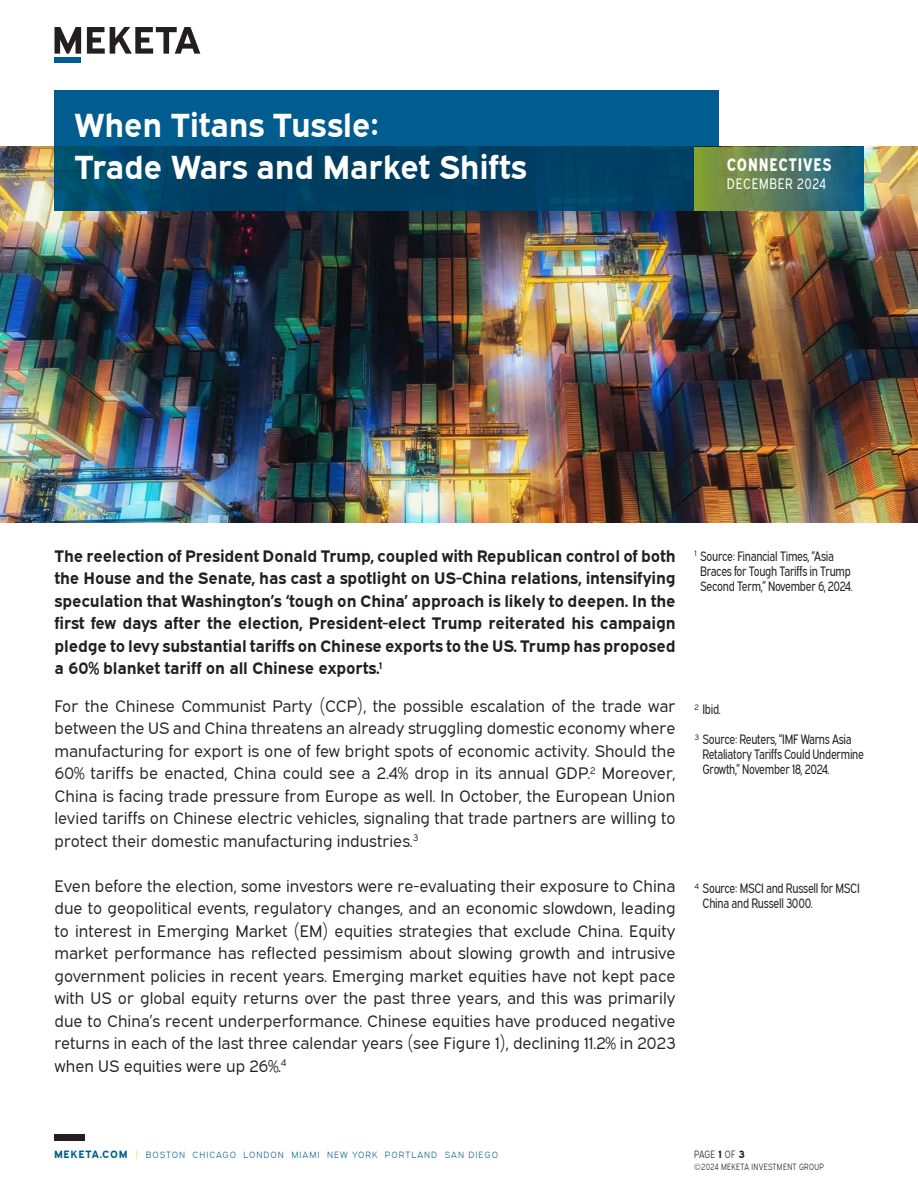
<style>
.page{position:relative;width:918px;height:1188px;background:#fff}
.page>*{position:absolute;margin:0;border:0;box-sizing:border-box;transform-origin:0 0}
.t1{font:700 33px/42px "Expressway Rg";letter-spacing:-.01em;color:#fff}
.Sidebar_-_Header{font:700 18px "Expressway Cd Rg";letter-spacing:.05em;color:#fff}
.t2{font:16.5px/22.5px "Expressway Bk";color:#231f20;text-align:justify}
.t3{font:700 16.5px/22.5px "Expressway Rg";letter-spacing:-.01em;color:#231f20;text-align:justify}
.Sidebar_-_Header-2{font:15px "Expressway Cd Bk";letter-spacing:.05em;color:#fff}
.Sidebar_-_Notes{font:13.5px/15px "Expressway Cd Bk";letter-spacing:-.02em;color:#231f20}
.t4{font:10.5px "Expressway Cd Lt";letter-spacing:.02em;color:#231f20}
.t5{font:9px "Expressway Lt";letter-spacing:.11em;color:#015d8f}
.t6{font:9px "Expressway Cd Lt";letter-spacing:.04em;color:#231f20}
.s1{font-family:"Expressway Rg";font-weight:700;font-size:10.5px}
.s2{font-family:"Expressway Cd Lt";font-size:10.5px;color:#feca0a}
.s3{font-family:"Expressway Rg";font-weight:700}
.s4{font-family:"Expressway Lt"}
</style>
<div class="page">
<div style="left:54px;top:1134px;width:31px;height:7px;background:#231f20"></div>
<svg style="left:55px;top:27px;width:145px;height:27px"></svg>
<div style="left:55px;top:57px;width:26px;height:6px;background:#015d8f"></div>
<img style="left:0;top:147px;width:918px;height:376px">
<svg style="left:54px;top:90px;width:665px;height:121px;background:#004e78"></svg>
<svg style="left:694px;top:147px;width:170px;height:64px;background:#537d5e"></svg>
<p class="t1" style="left:75px;top:103px;width:454px">When Titans Tussle:<br>Trade Wars and Market Shifts</p>
<p class="Sidebar_-_Header" style="left:727px;top:153px;width:106px">CONNECTIVES</p>
<p class="Sidebar_-_Header-2" style="left:727px;top:174px;width:101px">DECEMBER 2024</p>
<p class="t3" style="left:55px;top:544px;width:623px">The reelection of President Donald Trump, coupled with Republican control of both the House and the Senate, has cast a spotlight on US-China relations, intensifying speculation that Washington’s ‘tough on China’ approach is likely to deepen. In the first few days after the election, President-elect Trump reiterated his campaign pledge to levy substantial tariffs on Chinese exports to the US. Trump has proposed a 60% blanket tariff on all Chinese exports.<sup>1</sup></p>
<p class="t2" style="left:55px;top:694px;width:623px">For the Chinese Communist Party (CCP), the possible escalation of the trade war between the US and China threatens an already struggling domestic economy where manufacturing for export is one of few bright spots of economic activity. Should the 60% tariffs be enacted, China could see a 2.4% drop in its annual GDP.<sup>2</sup> Moreover, China is facing trade pressure from Europe as well. In October, the European Union levied tariffs on Chinese electric vehicles, signaling that trade partners are willing to protect their domestic manufacturing industries.<sup>3</sup></p>
<p class="t2" style="left:55px;top:874px;width:623px">Even before the election, some investors were re-evaluating their exposure to China due to geopolitical events, regulatory changes, and an economic slowdown, leading to interest in Emerging Market (EM) equities strategies that exclude China. Equity market performance has reflected pessimism about slowing growth and intrusive government policies in recent years. Emerging market equities have not kept pace with US or global equity returns over the past three years, and this was primarily due to China’s recent underperformance. Chinese equities have produced negative returns in each of the last three calendar years (see Figure 1), declining 11.2% in 2023 when US equities were up 26%.<sup>4</sup></p>
<p class="Sidebar_-_Notes" style="left:700px;top:548px;width:154px;text-indent:-6px"><sup>1</sup> Source: Financial Times, “Asia<br>Braces for Tough Tariffs in Trump<br>Second Term,” November 6, 2024.</p>
<p class="Sidebar_-_Notes" style="left:695px;top:701px;width:28px"><sup>2</sup> Ibid.</p>
<p class="Sidebar_-_Notes" style="left:703px;top:731px;width:163px;text-indent:-8px"><sup>3</sup> Source: Reuters, “IMF Warns Asia<br>Retaliatory Tariffs Could Undermine<br>Growth,” November 18, 2024.</p>
<p class="Sidebar_-_Notes" style="left:703px;top:881px;width:159px;text-indent:-8px"><sup>4</sup> Source: MSCI and Russell for MSCI<br>China and Russell 3000.</p>
<p class="t5" style="left:54px;top:1149px;width:446px"><span class="s1">MEKETA.COM</span> <span class="s2">|</span> BOSTON CHICAGO LONDON MIAMI NEW YORK PORTLAND SAN DIEGO</p>
<p class="t4" style="left:694px;top:1148px;width:52px">PAGE <span class="s3">1</span> OF <span class="s3">3</span></p>
<p class="t6" style="left:694px;top:1161px;width:131px"><span class="s4">©</span>2024 MEKETA INVESTMENT GROUP</p>
</div>
